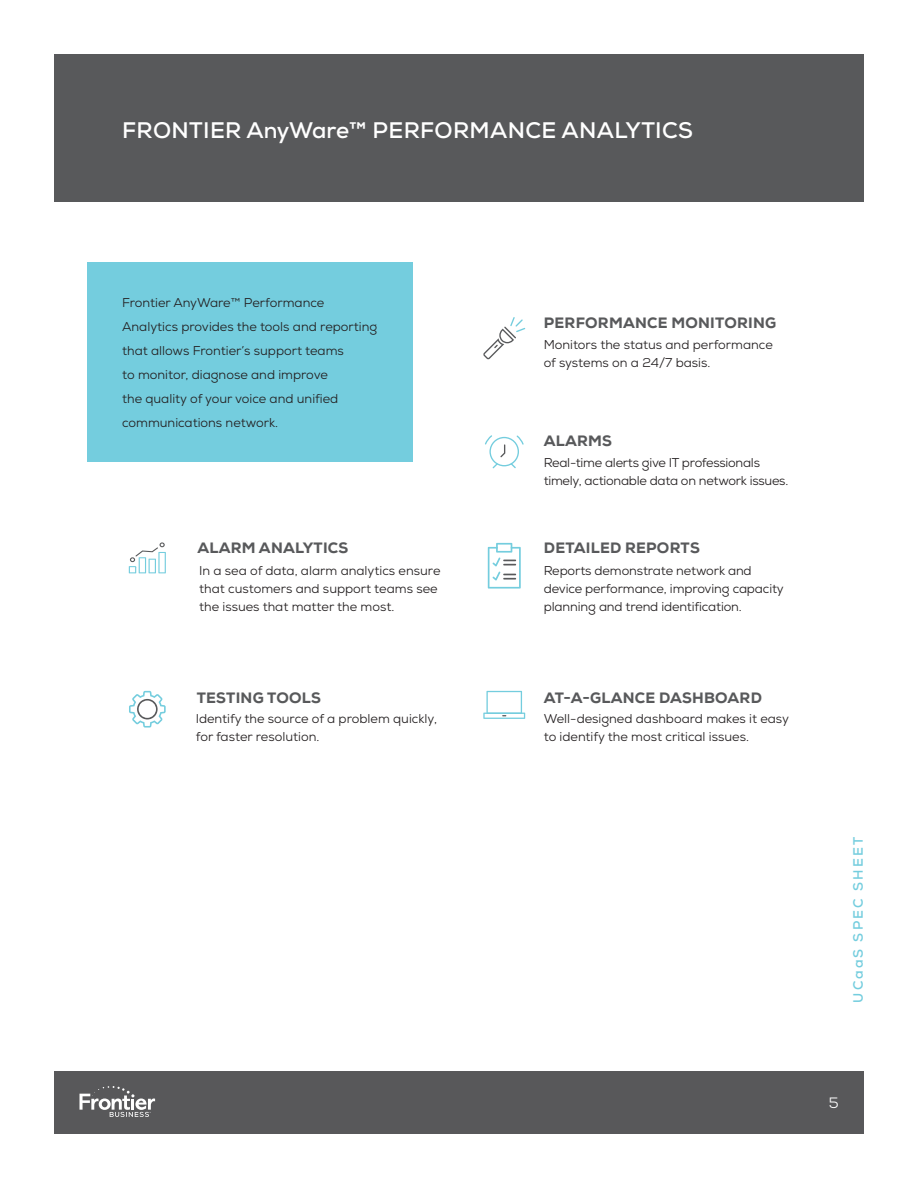
<style>
.page{position:relative;width:918px;height:1188px;background:#fff}
.page>*{position:absolute;margin:0;border:0;box-sizing:border-box;transform-origin:0 0}
.t1{font:700 22.5px "Nexa";letter-spacing:.015em;color:#fff}
.t2{font:800 15px "Nexa";letter-spacing:.015em;color:#58595b}
.t3{font:15px "Nexa";color:#fff}
.t4{font:700 13.5px "Nexa";letter-spacing:.16em;color:#74cdde}
.t5{font:12.75px/18px "Nexa";color:#231f20}
.t6{font:12.75px/18px "Nexa";letter-spacing:-.02em;color:#231f20}
</style>
<div class="page">
<div style="left:54px;top:1071px;width:810px;height:63px;background:#58585a"></div>
<svg style="left:79px;top:1086px;width:76px;height:31px"></svg>
<div style="left:54px;top:54px;width:810px;height:148px;background:#58595b"></div>
<div style="left:87px;top:263px;width:326px;height:199px;background:#74cdde"></div>
<svg style="left:488px;top:543px;width:33px;height:46px"></svg>
<svg style="left:485px;top:435px;width:39px;height:33px"></svg>
<svg style="left:483px;top:317px;width:42px;height:42px"></svg>
<svg style="left:129px;top:691px;width:37px;height:37px"></svg>
<svg style="left:483px;top:691px;width:42px;height:28px"></svg>
<svg style="left:129px;top:542px;width:37px;height:31px"></svg>
<h1 class="t1" style="left:122px;top:116px;width:572px">FRONTIER AnyWare™ PERFORMANCE ANALYTICS</h1>
<p class="t5" style="left:122px;top:290px;width:257px;line-height:24px">Frontier AnyWare™ Performance Analytics provides the tools and reporting that allows Frontier’s support teams<br>to monitor, diagnose and improve<br>the quality of your voice and unified communications network.</p>
<p class="t2" style="left:544px;top:313px;width:234px">PERFORMANCE MONITORING</p>
<p class="t5" style="left:544px;top:336px;width:231px">Monitors the status and performance of systems on a 24/7 basis.</p>
<p class="t2" style="left:544px;top:431px;width:70px">ALARMS</p>
<p class="t6" style="left:544px;top:454px;width:246px">Real-time alerts give IT professionals timely, actionable data on network issues.</p>
<p class="t2" style="left:197px;top:538px;width:152px">ALARM ANALYTICS</p>
<p class="t2" style="left:544px;top:538px;width:158px">DETAILED REPORTS</p>
<p class="t5" style="left:199px;top:561px;width:243px">In a sea of data, alarm analytics ensure that customers and support teams see the issues that matter the most.</p>
<p class="t5" style="left:544px;top:561px;width:242px">Reports demonstrate network and device performance, improving capacity planning and trend identification.</p>
<p class="t2" style="left:197px;top:688px;width:126px">TESTING TOOLS</p>
<p class="t5" style="left:196px;top:710px;width:243px">Identify the source of a problem quickly, for faster resolution.</p>
<p class="t2" style="left:544px;top:688px;width:220px">AT-A-GLANCE DASHBOARD</p>
<p class="t5" style="left:544px;top:710px;width:247px">Well-designed dashboard makes it easy to identify the most critical issues.</p>
<p class="t4" style="left:850px;top:1003px;width:168px;rotate:-90deg">UCaaS SPEC SHEET</p>
<p class="t3" style="left:829px;top:1094px;width:11px">5</p>
</div>
